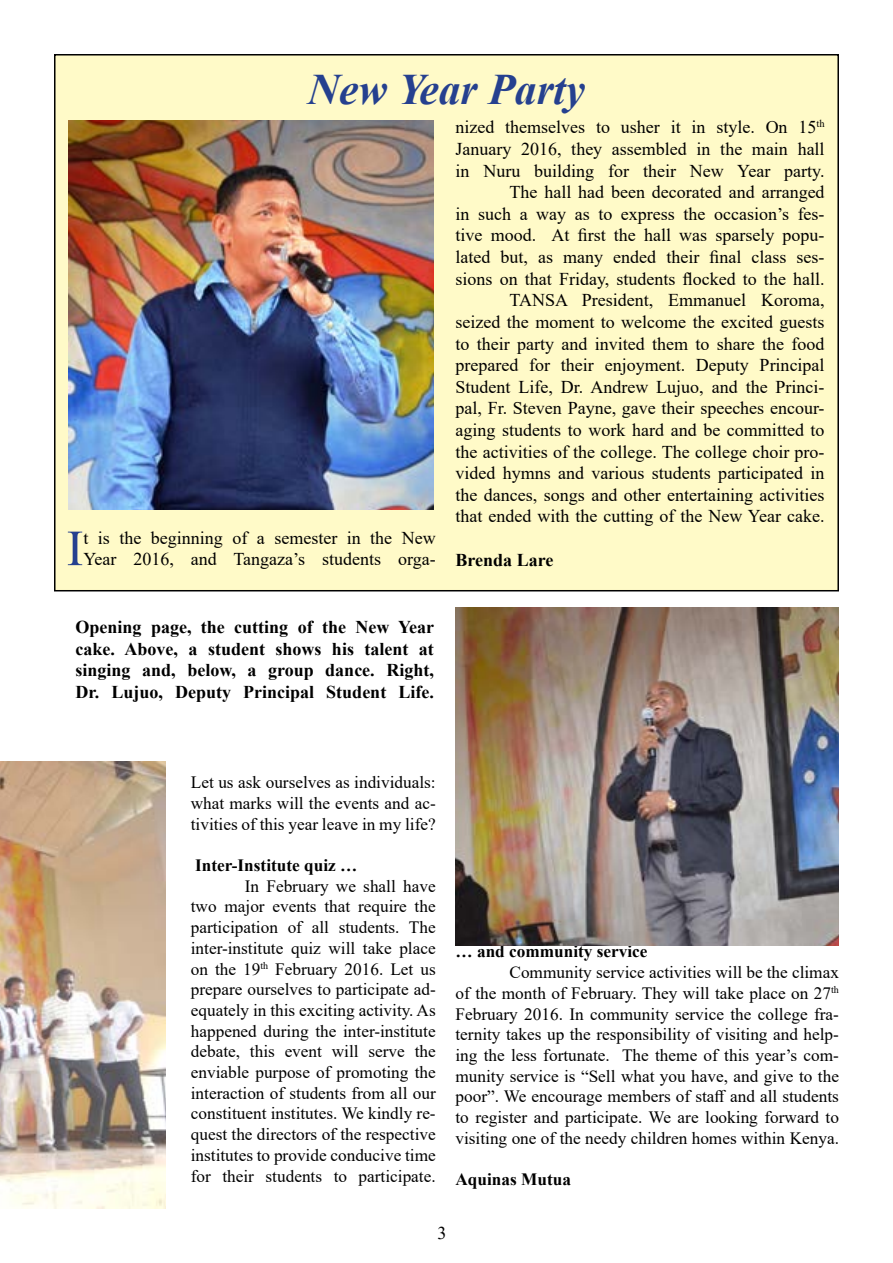
<style>
.page{position:relative;width:893px;height:1263px;background:#fff}
.page>*{position:absolute;margin:0;border:0;box-sizing:border-box;transform-origin:0 0}
.t1{font:50.55px "Times New Roman";color:#25408f}
.t2{font:italic 700 43.5px "Times New Roman";color:#25408f}
.t3{font:18px/21.6px "Times New Roman";color:#000}
.t4{font:700 18px/21.6px "Times New Roman";color:#000;text-align:justify}
.t5{font:17.25px/20.7px "Times New Roman";color:#000;text-align:justify}
.t6{font:700 17.25px "Times New Roman";color:#000}
</style>
<div class="page">
<div style="left:55px;top:55px;width:783px;height:536px;background:#fffac8"></div>
<img style="left:68px;top:121px;width:366px;height:389px">
<img style="left:0;top:762px;width:166px;height:446px">
<img style="left:455px;top:607px;width:384px;height:338px">
<h2 class="t2" style="left:308px;top:59px;width:279px">New Year Party</h2>
<h1 class="t1" style="left:67px;top:513px;width:18px">I</h1>
<p class="t3" style="left:83px;top:526px;width:354px">t is the beginning of a semester in the New<br>Year 2016, and Tangaza’s students orga-</p>
<p class="t3" style="left:455px;top:116px;width:371px;text-align:right">nized themselves to usher it in style. On 15<sup>th </sup>January 2016, they assembled in the main hall in Nuru building for their New Year party.<br>The hall had been decorated and arranged<br>in such a way as to express the occasion’s fes&shy;tive mood. At first the hall was sparsely popu&shy;lated but, as many ended their final class ses&shy;sions on that Friday, students flocked to the hall.<br>TANSA President, Emmanuel Koroma,<br>seized the moment to welcome the excited guests to their party and invited them to share the food prepared for their enjoyment. Deputy Principal Student Life, Dr. Andrew Lujuo, and the Princi&shy;pal, Fr. Steven Payne, gave their speeches encour&shy;aging students to work hard and be committed to the activities of the college. The college choir pro&shy;vided hymns and various students participated in the dances, songs and other entertaining activities that ended with the cutting of the New Year cake.</p>
<p class="t4" style="left:455px;top:548px;width:99px">Brenda Lare</p>
<p class="t4" style="left:76px;top:616px;width:360px">Opening page, the cutting of the New Year cake. Above, a student shows his talent at singing and, below, a group dance. Right, Dr. Lujuo, Deputy Principal Student Life.</p>
<p class="t5" style="left:191px;top:771px;width:246px">Let us ask ourselves as individuals: what marks will the events and ac&shy;tivities of this year leave in my life?</p>
<p class="t6" style="left:195px;top:853px;width:164px">Inter-Institute quiz …</p>
<p class="t5" style="left:191px;top:875px;width:246px;text-indent:54px">In February we shall have two major events that require the participation of all students. The inter-institute quiz will take place on the 19<sup>th</sup> February 2016. Let us prepare ourselves to participate ad&shy;equately in this exciting activity. As happened during the inter-institute debate, this event will serve the enviable purpose of promoting the interaction of students from all our constituent institutes. We kindly re&shy;quest the directors of the respective institutes to provide conducive time for their students to participate.</p>
<p class="t6" style="left:455px;top:939px;width:194px">… and community service</p>
<p class="t5" style="left:455px;top:961px;width:385px;text-indent:54px">Community service activities will be the climax of the month of February. They will take place on 27<sup>th </sup>February 2016. In community service the college fra&shy;ternity takes up the responsibility of visiting and help&shy;ing the less fortunate. The theme of this year’s com&shy;munity service is “Sell what you have, and give to the poor”. We encourage members of staff and all students to register and participate. We are looking forward to visiting one of the needy children homes within Kenya.</p>
<p class="t6" style="left:455px;top:1167px;width:117px">Aquinas Mutua</p>
<p class="t3" style="left:437px;top:1221px;width:10px">3</p>
</div>
